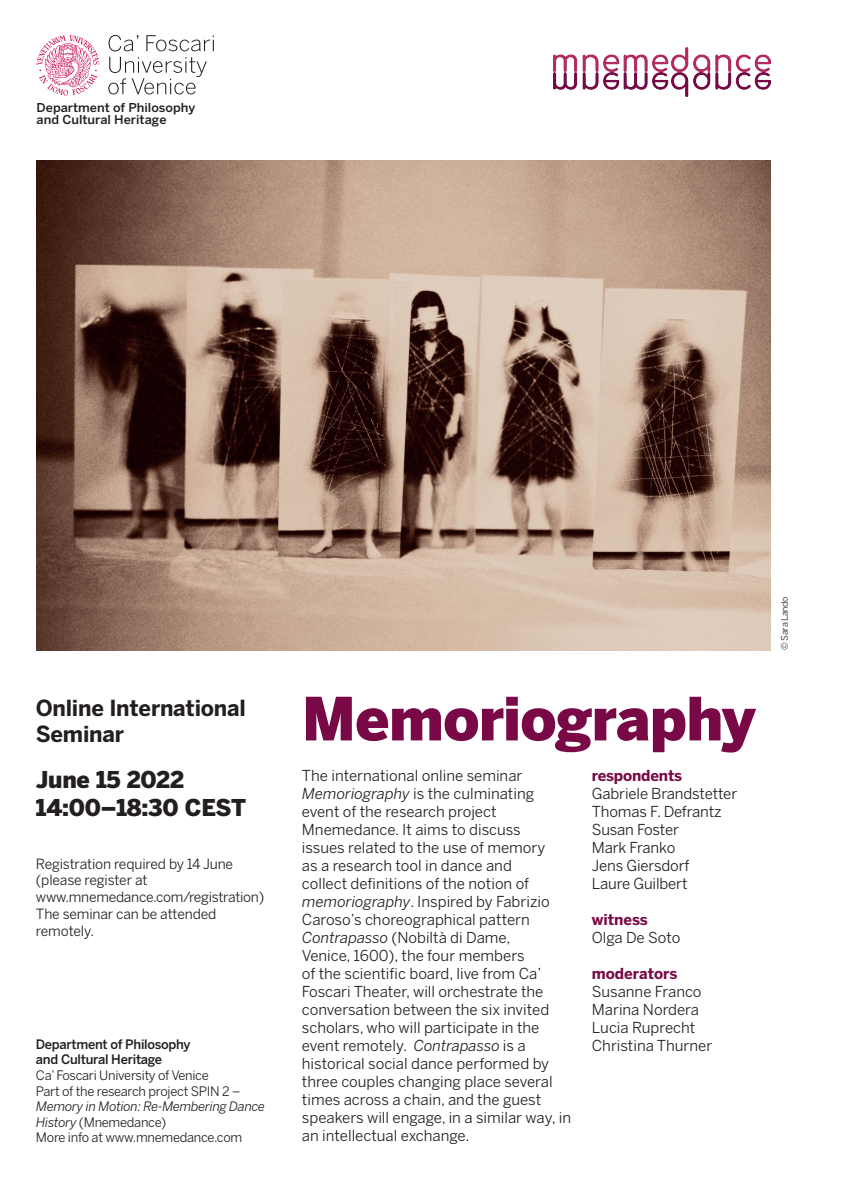
<style>
.page{position:relative;width:842px;height:1191px;background:#fff}
.page>*{position:absolute;margin:0;border:0;box-sizing:border-box;transform-origin:0 0}
.t1{font:900 59px "Benton Sans";letter-spacing:-.015em;color:#780846}
.t2{font:900 23px/27.6px "Benton Sans";letter-spacing:-.01em;color:#231f20}
.t3{font:700 22px/26px "Benton Sans";letter-spacing:-.01em;color:#231f20}
.t4{font:15px/18px "Benton Sans";color:#231f20}
.t5{font:700 15px "Benton Sans";letter-spacing:-.01em;color:#780846}
.t6{font:14px/16.8px "Benton Sans";letter-spacing:-.01em;color:#231f20}
.t7{font:13px/15.6px "Benton Sans";letter-spacing:-.02em;color:#231f20}
.t8{font:500 13px/15.6px "Benton Sans";letter-spacing:-.02em;color:#231f20}
.t9{font:500 12.2px/12.2px "Benton Sans";color:#231f20;scale:1.04 1}
.t10{font:9px "Benton Sans";letter-spacing:-.03em;color:#231f20}
.s1{font-style:italic}
</style>
<div class="page">
<img style="left:553px;top:48px;width:217px;height:49px">
<svg style="left:109px;top:35px;width:29px;height:16px"></svg>
<svg style="left:146px;top:35px;width:68px;height:16px"></svg>
<svg style="left:108px;top:57px;width:99px;height:37px"></svg>
<svg style="left:37px;top:35px;width:62px;height:61px"></svg>
<img style="left:36px;top:160px;width:734px;height:490px">
<p class="t9" style="left:37px;top:101px;width:154px">Department of Philosophy and Cultural Heritage</p>
<h3 class="t3" style="left:36px;top:694px;width:211px">Online International<br>Seminar</h3>
<h2 class="t2" style="left:36px;top:765px;width:212px">June 15 2022<br>14:00–18:30 CEST</h2>
<p class="t6" style="left:36px;top:855px;width:230px">Registration required by 14 June (please register at www.mnemedance.com/registration)<br>The seminar can be attended remotely.</p>
<p class="t8" style="left:36px;top:1036px;width:156px">Department of Philosophy and Cultural Heritage</p>
<p class="t7" style="left:36px;top:1067px;width:206px">Ca’ Foscari University of Venice<br>Part of the research project SPIN 2 –</p>
<p class="t7" style="left:36px;top:1098px;width:230px"><span class="s1">Memory in Motion: Re-Membering Dance<br>History</span> (Mnemedance)<br>More info at www.mnemedance.com</p>
<h1 class="t1" style="left:302px;top:683px;width:455px">Memoriography</h1>
<p class="t4" style="left:302px;top:766px;width:271px">The international online seminar <span class="s1">Memoriography</span> is the culminating event of the research project Mnemedance. It aims to discuss<br>issues related to the use of memory<br>as a research tool in dance and<br>collect definitions of the notion of <span class="s1">memoriography</span>. Inspired by Fabrizio Caroso’s choreographical pattern <span class="s1">Contrapasso</span> (Nobiltà di Dame,<br>Venice, 1600), the four members<br>of the scientific board, live from Ca’ Foscari Theater, will orchestrate the conversation between the six invited scholars, who will participate in the event remotely. <span class="s1">Contrapasso</span> is a historical social dance performed by three couples changing place several times across a chain, and the guest speakers will engage, in a similar way, in an intellectual exchange.</p>
<p class="t5" style="left:592px;top:766px;width:92px">respondents</p>
<p class="t4" style="left:592px;top:784px;width:147px">Gabriele Brandstetter<br>Thomas F. Defrantz<br>Susan Foster<br>Mark Franko<br>Jens Giersdorf<br>Laure Guilbert</p>
<p class="t5" style="left:592px;top:910px;width:58px">witness</p>
<p class="t4" style="left:592px;top:928px;width:90px">Olga De Soto</p>
<p class="t5" style="left:592px;top:964px;width:87px">moderators</p>
<p class="t4" style="left:592px;top:982px;width:122px">Susanne Franco<br>Marina Nordera<br>Lucia Ruprecht<br>Christina Thurner</p>
<p class="t10" style="left:779px;top:650px;width:55px;rotate:-90deg">© Sara Lando</p>
</div>
